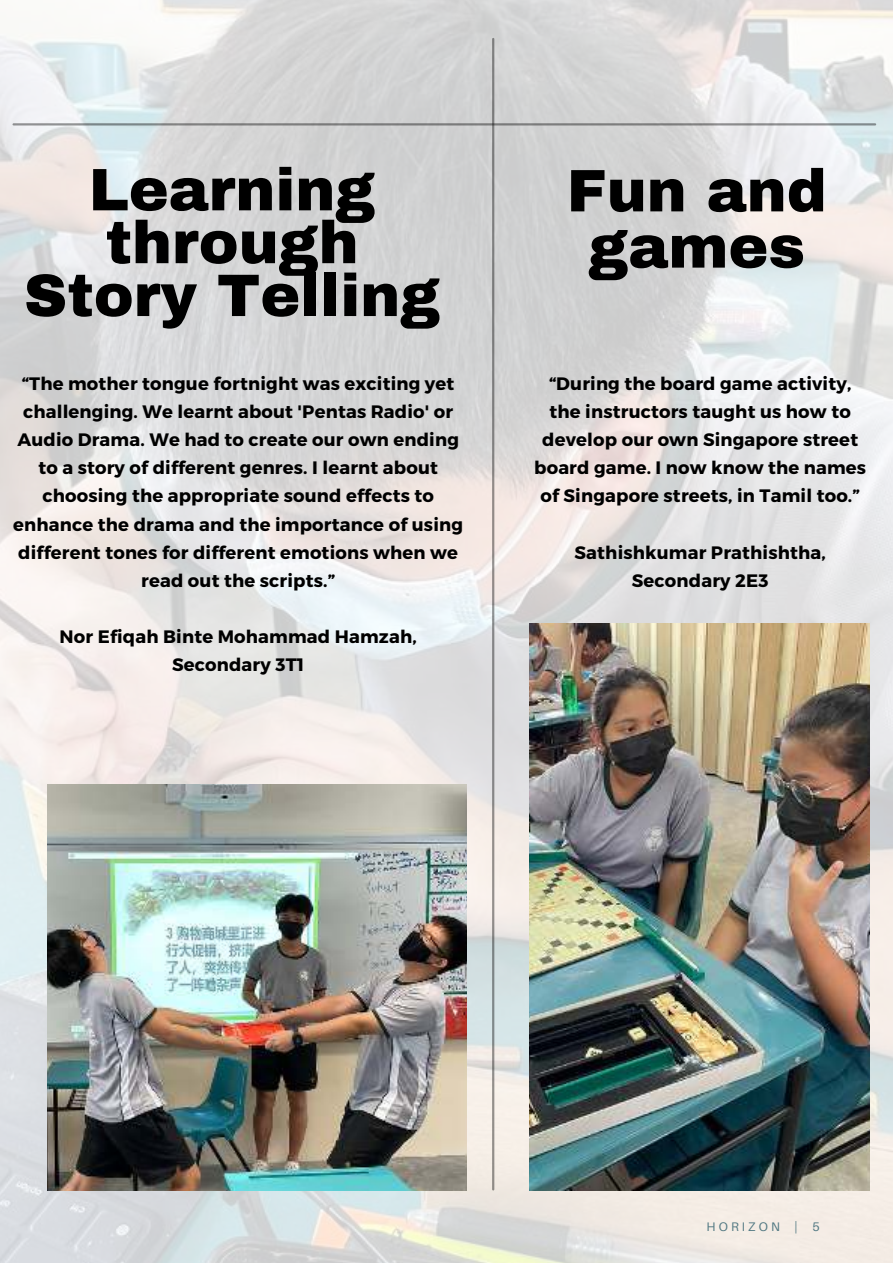
<style>
.page{position:relative;width:893px;height:1264px;background:#fff}
.page>*{position:absolute;margin:0;border:0;box-sizing:border-box;transform-origin:0 0}
.t1{font:900 60px/52.8px "Archivo";color:#000;text-align:center}
.t2{font:700 18px/28px "Montserrat";letter-spacing:.01em;color:#000;text-align:center}
.t3{font:12.45px "Aileron";letter-spacing:.25em;color:#517882}
</style>
<div class="page">
<img style="left:0;top:0;width:892px;height:1262px">
<img style="left:529px;top:623px;width:340px;height:567px">
<img style="left:48px;top:784px;width:418px;height:406px">
<hr style="left:492px;top:39px;width:2px;height:1150px;background:#000">
<hr style="left:14px;top:123px;width:861px;height:2px;background:#000">
<h1 class="t1" style="left:24px;top:163px;width:418px">Learning through<br>Story Telling</h1>
<p class="t2" style="left:13px;top:370px;width:451px">“The mother tongue fortnight was exciting yet challenging. We learnt about 'Pentas Radio' or Audio Drama. We had to create our own ending to a story of different genres. I learnt about choosing the appropriate sound effects to enhance the drama and the importance of using different tones for different emotions when we read out the scripts.”</p>
<p class="t2" style="left:60px;top:623px;width:358px">Nor Efiqah Binte Mohammad Hamzah,<br>Secondary 3T1</p>
<h1 class="t1" style="left:566px;top:162px;width:261px;line-height:56.2px">Fun and games</h1>
<p class="t2" style="left:534px;top:370px;width:333px">“During the board game activity, the instructors taught us how to develop our own Singapore street board game. I now know the names of Singapore streets, in Tamil too.”</p>
<p class="t2" style="left:574px;top:538px;width:253px">Sathishkumar Prathishtha,<br>Secondary 2E3</p>
<p class="t3" style="left:706px;top:1219px;width:114px">HORIZON | 5</p>
</div>
